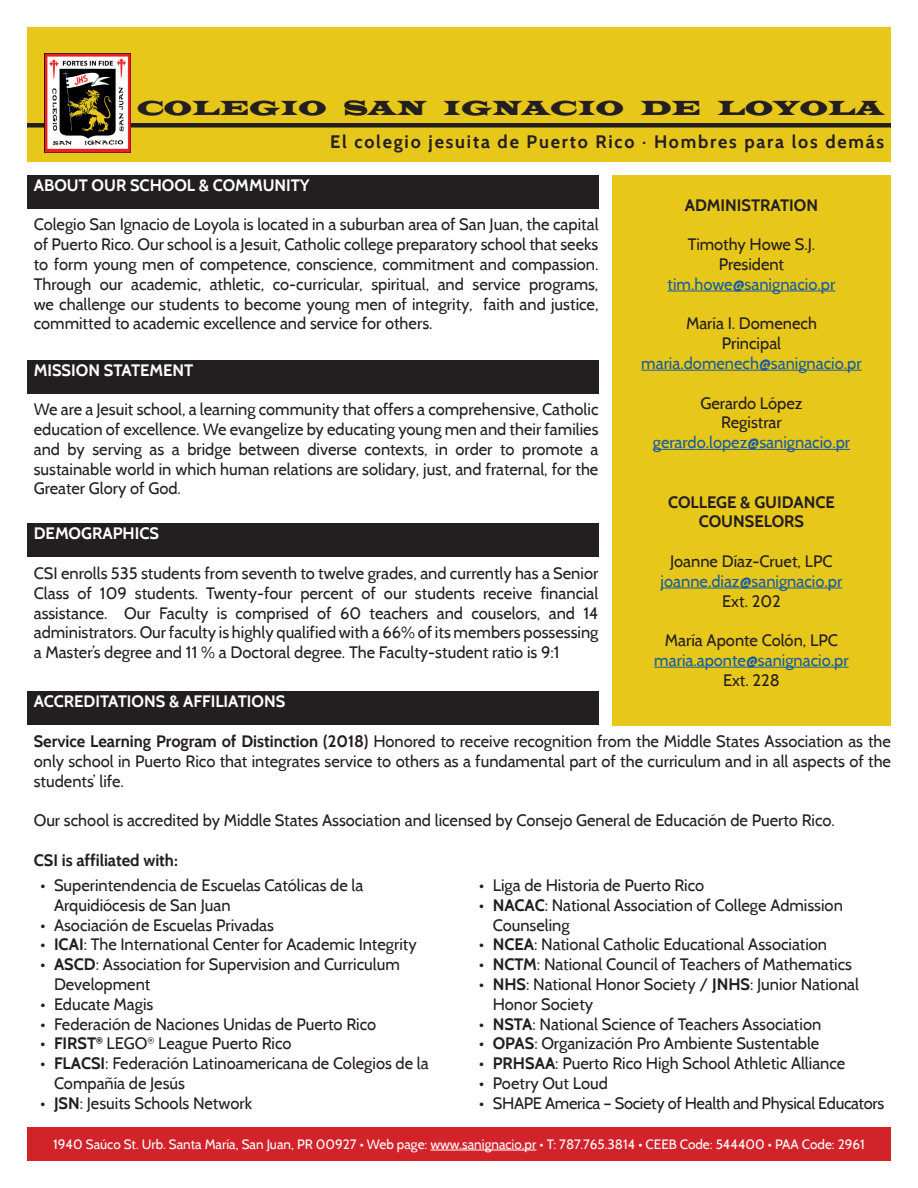
<style>
.page{position:relative;width:918px;height:1188px;background:#fff}
.page>*{position:absolute;margin:0;border:0;box-sizing:border-box;transform-origin:0 0}
.t1{font:21px "Latin Wide";color:#231f20}
.t2{font:700 18px "Cabin";letter-spacing:.1em;color:#231f20}
.t3{font:16.5px/19.8px "Cabin";color:#231f20}
.t4{font:16.5px "Cabin";color:#175d9e}
.t5{font:700 16.5px "Cabin";color:#fff}
.t6{font:700 16.5px/19.8px "Cabin";color:#231f20;text-align:center}
.t7{font:16.5px "Cabin";letter-spacing:-.02em;color:#231f20}
.t8{font:13.5px "Cabin";color:#fff}
.s1{font-weight:700}
</style>
<div class="page">
<div style="left:27px;top:360px;width:571px;height:34px;background:#231f20"></div>
<div style="left:27px;top:523px;width:571px;height:34px;background:#231f20"></div>
<div style="left:27px;top:691px;width:571px;height:34px;background:#231f20"></div>
<div style="left:27px;top:175px;width:571px;height:34px;background:#231f20"></div>
<div style="left:612px;top:175px;width:279px;height:550px;background:#e8c71b"></div>
<div style="left:27px;top:27px;width:864px;height:134px;background:#e8c71b"></div>
<div style="left:27px;top:1127px;width:864px;height:34px;background:#d2232a"></div>
<div style="left:27px;top:123px;width:864px;height:5px;background:#231f20"></div>
<img style="left:45px;top:54px;width:85px;height:99px">
<hr style="left:668px;top:291px;width:167px;height:1px;background:#175d9e">
<hr style="left:641px;top:370px;width:221px;height:1px;background:#175d9e">
<hr style="left:653px;top:449px;width:197px;height:1px;background:#175d9e">
<hr style="left:661px;top:588px;width:181px;height:1px;background:#175d9e">
<hr style="left:654px;top:667px;width:195px;height:1px;background:#175d9e">
<hr style="left:430px;top:1150px;width:107px;height:1px;background:#fff">
<p class="t1" style="left:137px;top:95px;width:749px">COLEGIO SAN IGNACIO DE LOYOLA</p>
<p class="t2" style="left:330px;top:131px;width:556px">El colegio jesuita de Puerto Rico · Hombres para los demás</p>
<p class="t5" style="left:34px;top:175px;width:278px">ABOUT OUR SCHOOL &amp; COMMUNITY</p>
<p class="t3" style="left:34px;top:215px;width:566px;text-align:justify">Colegio San Ignacio de Loyola is located in a suburban area of San Juan, the capital of Puerto Rico. Our school is a Jesuit, Catholic college preparatory school that seeks to form young men of competence, conscience, commitment and compassion.<br>Through our academic, athletic, co-curricular, spiritual, and service programs, we challenge our students to become young men of integrity, faith and justice, committed to academic excellence and service for others.</p>
<p class="t6" style="left:685px;top:195px;width:135px">ADMINISTRATION</p>
<p class="t3" style="left:688px;top:234px;width:129px">Timothy Howe S.J.</p>
<p class="t3" style="left:719px;top:254px;width:67px">President</p>
<p class="t4" style="left:668px;top:274px;width:169px">tim.howe@sanignacio.pr</p>
<p class="t3" style="left:686px;top:314px;width:132px">María I. Domenech</p>
<p class="t3" style="left:722px;top:333px;width:61px">Principal</p>
<p class="t4" style="left:641px;top:353px;width:222px">maria.domenech@sanignacio.pr</p>
<p class="t3" style="left:700px;top:393px;width:104px">Gerardo López</p>
<p class="t3" style="left:721px;top:413px;width:62px">Registrar</p>
<p class="t4" style="left:653px;top:432px;width:199px">gerardo.lopez@sanignacio.pr</p>
<p class="t5" style="left:34px;top:360px;width:161px">MISSION STATEMENT</p>
<p class="t3" style="left:34px;top:399px;width:566px;text-align:justify">We are a Jesuit school, a learning community that offers a comprehensive, Catholic education of excellence. We evangelize by educating young men and their families and by serving as a bridge between diverse contexts, in order to promote a sustainable world in which human relations are solidary, just, and fraternal, for the Greater Glory of God.</p>
<p class="t5" style="left:34px;top:524px;width:127px">DEMOGRAPHICS</p>
<p class="t3" style="left:34px;top:563px;width:566px;text-align:justify">CSI enrolls 535 students from seventh to twelve grades, and currently has a Senior Class of 109 students. Twenty-four percent of our students receive financial assistance. Our Faculty is comprised of 60 teachers and couselors, and 14 administrators. Our faculty is highly qualified with a 66% of its members possessing a Master’s degree and 11 % a Doctoral degree. The Faculty-student ratio is 9:1</p>
<p class="t6" style="left:668px;top:492px;width:168px">COLLEGE &amp; GUIDANCE<br>COUNSELORS</p>
<p class="t3" style="left:670px;top:551px;width:164px">Joanne Díaz-Cruet, LPC</p>
<p class="t4" style="left:661px;top:571px;width:183px">joanne.diaz@sanignacio.pr</p>
<p class="t3" style="left:722px;top:591px;width:60px">Ext. 202</p>
<p class="t3" style="left:665px;top:630px;width:175px">María Aponte Colón, LPC</p>
<p class="t4" style="left:654px;top:650px;width:196px">maria.aponte@sanignacio.pr</p>
<p class="t3" style="left:723px;top:670px;width:58px">Ext. 228</p>
<p class="t5" style="left:34px;top:692px;width:253px">ACCREDITATIONS &amp; AFFILIATIONS</p>
<p class="t3" style="left:34px;top:731px;width:859px;text-align:justify"><span class="s1">Service Learning Program of Distinction (2018)</span> Honored to receive recognition from the Middle States Association as the only school in Puerto Rico that integrates service to others as a fundamental part of the curriculum and in all aspects of the students’ life.</p>
<p class="t3" style="left:34px;top:810px;width:803px">Our school is accredited by Middle States Association and licensed by Consejo General de Educación de Puerto Rico.</p>
<p class="t6" style="left:34px;top:850px;width:146px">CSI is affiliated with:</p>
<p class="t3" style="left:54px;top:875px;width:311px;text-indent:-14px">• Superintendencia de Escuelas Católicas de la<br>Arquidiócesis de San Juan</p>
<p class="t3" style="left:40px;top:915px;width:235px">• Asociación de Escuelas Privadas</p>
<p class="t3" style="left:40px;top:935px;width:378px"><span class="s1">• ICAI</span>: The International Center for Academic Integrity</p>
<p class="t3" style="left:54px;top:954px;width:347px;text-indent:-14px"><span class="s1">• ASCD</span>: Association for Supervision and Curriculum<br>Development</p>
<p class="t3" style="left:40px;top:994px;width:114px">• Educate Magis</p>
<p class="t3" style="left:40px;top:1014px;width:337px">• Federación de Naciones Unidas de Puerto Rico</p>
<p class="t3" style="left:40px;top:1034px;width:253px"><span class="s1">• FIRST</span><sup>®</sup> LEGO<sup>®</sup> League Puerto Rico</p>
<p class="t3" style="left:54px;top:1053px;width:376px;text-indent:-14px"><span class="s1">• FLACSI</span>: Federación Latinoamericana de Colegios de la<br>Compañía de Jesús</p>
<p class="t3" style="left:40px;top:1093px;width:213px"><span class="s1">• JSN</span>: Jesuits Schools Network</p>
<p class="t3" style="left:479px;top:875px;width:227px">• Liga de Historia de Puerto Rico</p>
<p class="t3" style="left:493px;top:895px;width:352px;text-indent:-14px"><span class="s1">• NACAC</span>: National Association of College Admission<br>Counseling</p>
<p class="t3" style="left:479px;top:935px;width:349px"><span class="s1">• NCEA</span>: National Catholic Educational Association</p>
<p class="t3" style="left:479px;top:954px;width:374px"><span class="s1">• NCTM</span>: National Council of Teachers of Mathematics</p>
<p class="t3" style="left:493px;top:974px;width:368px;text-indent:-14px"><span class="s1">• NHS</span>: National Honor Society / <span class="s1">JNHS</span>: Junior National<br>Honor Society</p>
<p class="t3" style="left:479px;top:1014px;width:344px"><span class="s1">• NSTA</span>: National Science of Teachers Association</p>
<p class="t3" style="left:479px;top:1034px;width:342px"><span class="s1">• OPAS</span>: Organización Pro Ambiente Sustentable</p>
<p class="t3" style="left:479px;top:1053px;width:368px"><span class="s1">• PRHSAA</span>: Puerto Rico High School Athletic Alliance</p>
<p class="t3" style="left:479px;top:1073px;width:130px">• Poetry Out Loud</p>
<p class="t7" style="left:479px;top:1093px;width:407px">• SHAPE America – Society of Health and Physical Educators</p>
<p class="t8" style="left:53px;top:1136px;width:813px">1940 Saúco St. Urb. Santa María, San Juan, PR 00927 • Web page: www.sanignacio.pr • T: 787.765.3814 • CEEB Code: 544400 • PAA Code: 2961</p>
</div>
